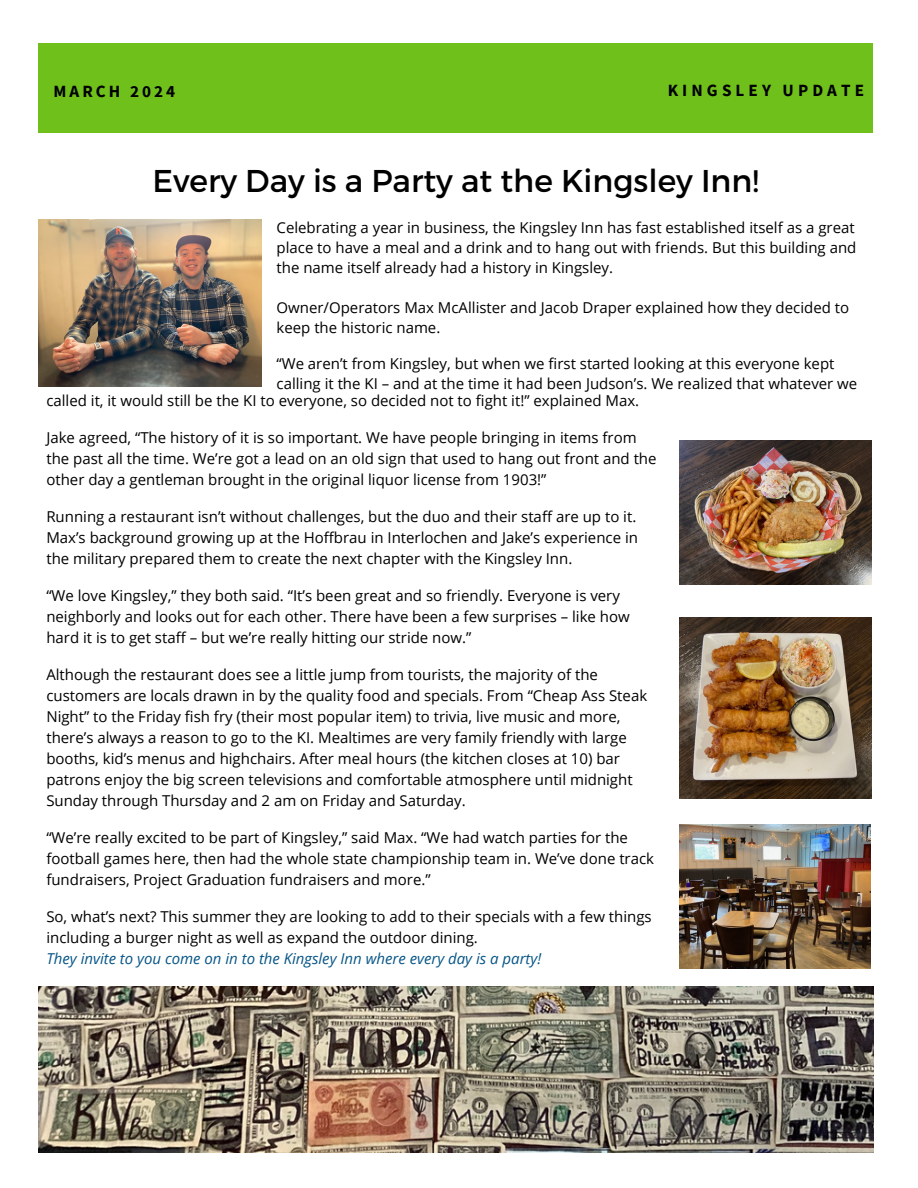
<style>
.page{position:relative;width:918px;height:1188px;background:#fff}
.page>*{position:absolute;margin:0;border:0;box-sizing:border-box;transform-origin:0 0}
.t1{font:31.5px "Montserrat";color:#000}
.t2{font:700 17.1px "Source Sans Pro";letter-spacing:.24em;color:#000}
.t3{font:700 17.1px "Source Sans Pro";letter-spacing:.18em;color:#000}
.t4{font:15px/21px "Open Sans";color:#000}
.t5{font:italic 15px "Open Sans";color:#065587}
</style>
<div class="page">
<div style="left:38px;top:43px;width:835px;height:90px;background:#6fc01a"></div>
<img style="left:38px;top:219px;width:223px;height:168px">
<img style="left:680px;top:440px;width:191px;height:144px">
<img style="left:680px;top:824px;width:191px;height:144px">
<img style="left:38px;top:987px;width:835px;height:165px">
<img style="left:680px;top:617px;width:191px;height:181px">
<h2 class="t3" style="left:53px;top:80px;width:123px">MARCH 2024</h2>
<h2 class="t2" style="left:668px;top:79px;width:198px">KINGSLEY UPDATE</h2>
<p class="t1" style="left:152px;top:160px;width:608px">Every Day is a Party at the Kingsley Inn!</p>
<p class="t4" style="left:277px;top:217px;width:581px;line-height:20px;text-align:justify">Celebrating a year in business, the Kingsley Inn has fast established itself as a great place to have a meal and a drink and to hang out with friends. But this building and the name itself already had a history in Kingsley.</p>
<p class="t4" style="left:277px;top:297px;width:574px;line-height:20px">Owner/Operators Max McAllister and Jacob Draper explained how they decided to keep the historic name.</p>
<p class="t4" style="left:277px;top:353px;width:582px;line-height:20px">“We aren’t from Kingsley, but when we first started looking at this everyone kept calling it the KI – and at the time it had been Judson’s. We realized that whatever we</p>
<p class="t4" style="left:46px;top:389px;width:594px">called it, it would still be the KI to everyone, so decided not to fight it!” explained Max.</p>
<p class="t4" style="left:46px;top:426px;width:612px">Jake agreed, “The history of it is so important. We have people bringing in items from the past all the time. We’re got a lead on an old sign that used to hang out front and the other day a gentleman brought in the original liquor license from 1903!”</p>
<p class="t4" style="left:46px;top:505px;width:593px;text-align:justify">Running a restaurant isn’t without challenges, but the duo and their staff are up to it.<br>Max’s background growing up at the Hoffbrau in Interlochen and Jake’s experience in the military prepared them to create the next chapter with the Kingsley Inn.</p>
<p class="t4" style="left:46px;top:584px;width:585px">“We love Kingsley,” they both said. “It’s been great and so friendly. Everyone is very neighborly and looks out for each other. There have been a few surprises – like how hard it is to get staff – but we’re really hitting our stride now.”</p>
<p class="t4" style="left:46px;top:663px;width:602px">Although the restaurant does see a little jump from tourists, the majority of the customers are locals drawn in by the quality food and specials. From “Cheap Ass Steak Night” to the Friday fish fry (their most popular item) to trivia, live music and more, there’s always a reason to go to the KI. Mealtimes are very family friendly with large booths, kid’s menus and highchairs. After meal hours (the kitchen closes at 10) bar patrons enjoy the big screen televisions and comfortable atmosphere until midnight Sunday through Thursday and 2 am on Friday and Saturday.</p>
<p class="t4" style="left:46px;top:826px;width:609px">“We’re really excited to be part of Kingsley,” said Max. “We had watch parties for the football games here, then had the whole state championship team in. We’ve done track fundraisers, Project Graduation fundraisers and more.”</p>
<p class="t4" style="left:46px;top:905px;width:607px">So, what’s next? This summer they are looking to add to their specials with a few things including a burger night as well as expand the outdoor dining.</p>
<p class="t5" style="left:46px;top:948px;width:496px">They invite to you come on in to the Kingsley Inn where every day is a party!</p>
</div>
